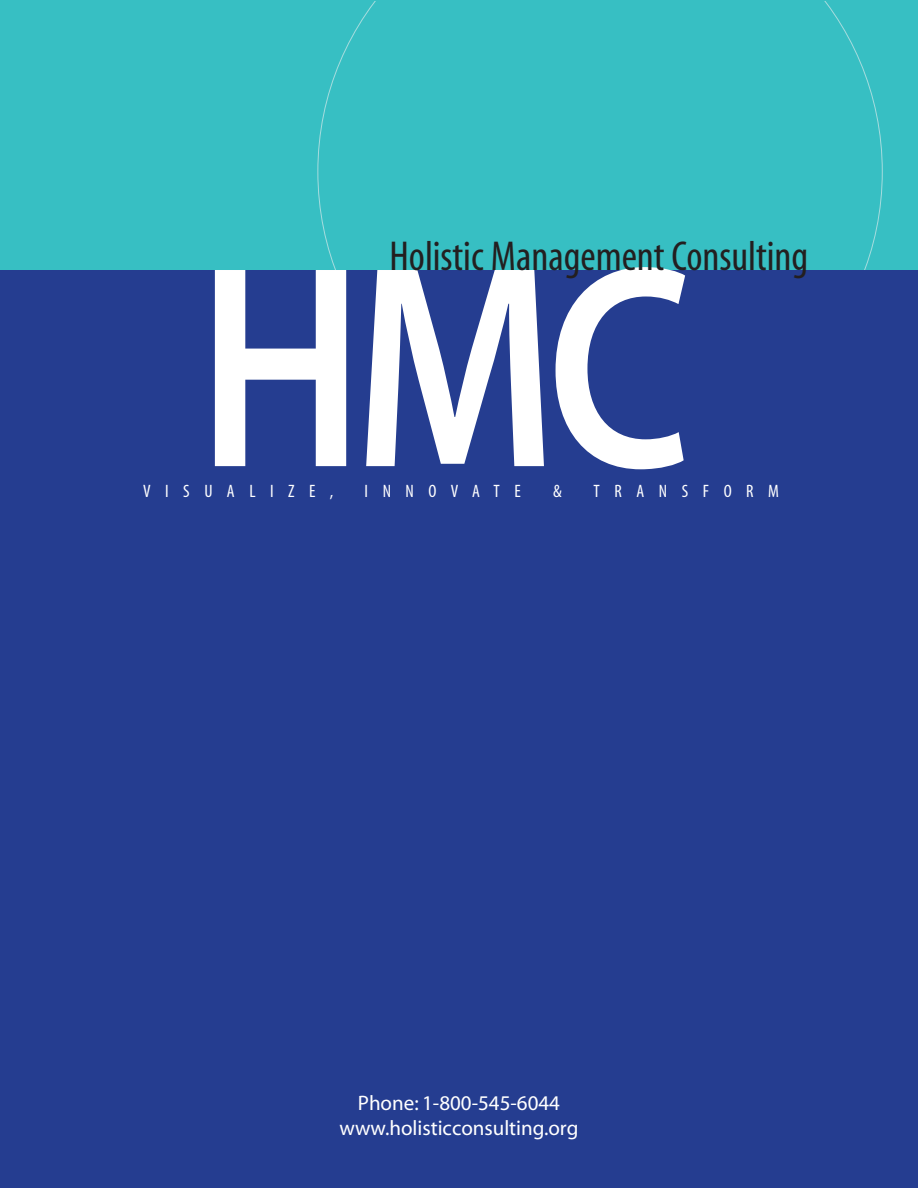
<style>
.page{position:relative;width:918px;height:1188px;background:#253d90}
.page>*{position:absolute;margin:0;border:0;box-sizing:border-box;transform-origin:0 0}
.t1{font:291px "Myriad MM 565 600";color:#fff;scale:.85 1}
.t2{font:42px "Myriad MM 400 300";color:#231f20}
.t3{font:21px/25.2px "Myriad MM 406 600";color:#fff;text-align:center}
.t4{font:18px "Myriad MM 400 300";letter-spacing:.81em;color:#fff}
</style>
<div class="page">
<div style="left:0;top:1px;width:918px;height:269px;background:#37bfc3"></div>
<svg style="left:317px;top:1px;width:566px;height:269px"></svg>
<h2 class="t2" style="left:389px;top:240px;width:420px">Holistic Management Consulting</h2>
<h1 class="t1" style="left:197px;top:259px;width:584px">HMC</h1>
<p class="t4" style="left:143px;top:485px;width:192px">VISUALIZE,</p>
<p class="t4" style="left:365px;top:485px;width:158px">INNOVATE</p>
<p class="t4" style="left:553px;top:485px;width:10px">&amp;</p>
<p class="t4" style="left:594px;top:485px;width:187px">TRANSFORM</p>
<p class="t3" style="left:340px;top:1092px;width:240px">Phone: 1-800-545-6044 www.holisticconsulting.org</p>
</div>
